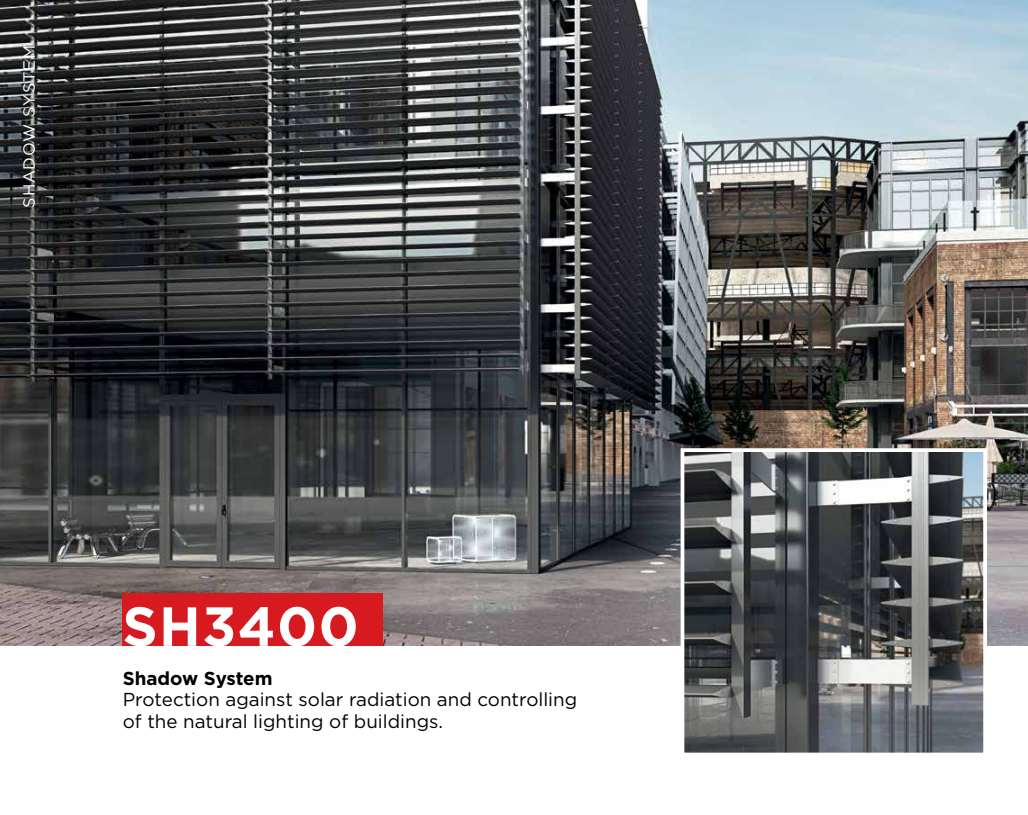
<style>
.page{position:relative;width:1028px;height:815px;background:#fff}
.page>*{position:absolute;margin:0;border:0;box-sizing:border-box;transform-origin:0 0}
.t1{font:700 55px "Gotham Greek";letter-spacing:.025em;color:#fff}
.t2{font:18.75px/21.2px "Gotham Greek";color:#000}
.t3{font:700 18.75px "Gotham Greek";letter-spacing:-.005em;color:#000}
.t4{font:16.25px "Gotham Greek";letter-spacing:.05em;color:#fff}
</style>
<div class="page">
<img style="left:0;top:0;width:1028px;height:646px">
<img style="left:685px;top:453px;width:297px;height:298px">
<div style="left:680px;top:448px;width:307px;height:308px;border:4px solid #fff"></div>
<div style="left:122px;top:594px;width:261px;height:52px;background:#d71920"></div>
<p class="t4" style="left:20px;top:208px;width:164px;rotate:-90deg">SHADOW SYSTEM</p>
<h1 class="t1" style="left:122px;top:595px;width:238px">SH3400</h1>
<p class="t3" style="left:123px;top:668px;width:151px">Shadow System</p>
<p class="t2" style="left:123px;top:689px;width:456px">Protection against solar radiation and controlling of the natural lighting of buildings.</p>
</div>
